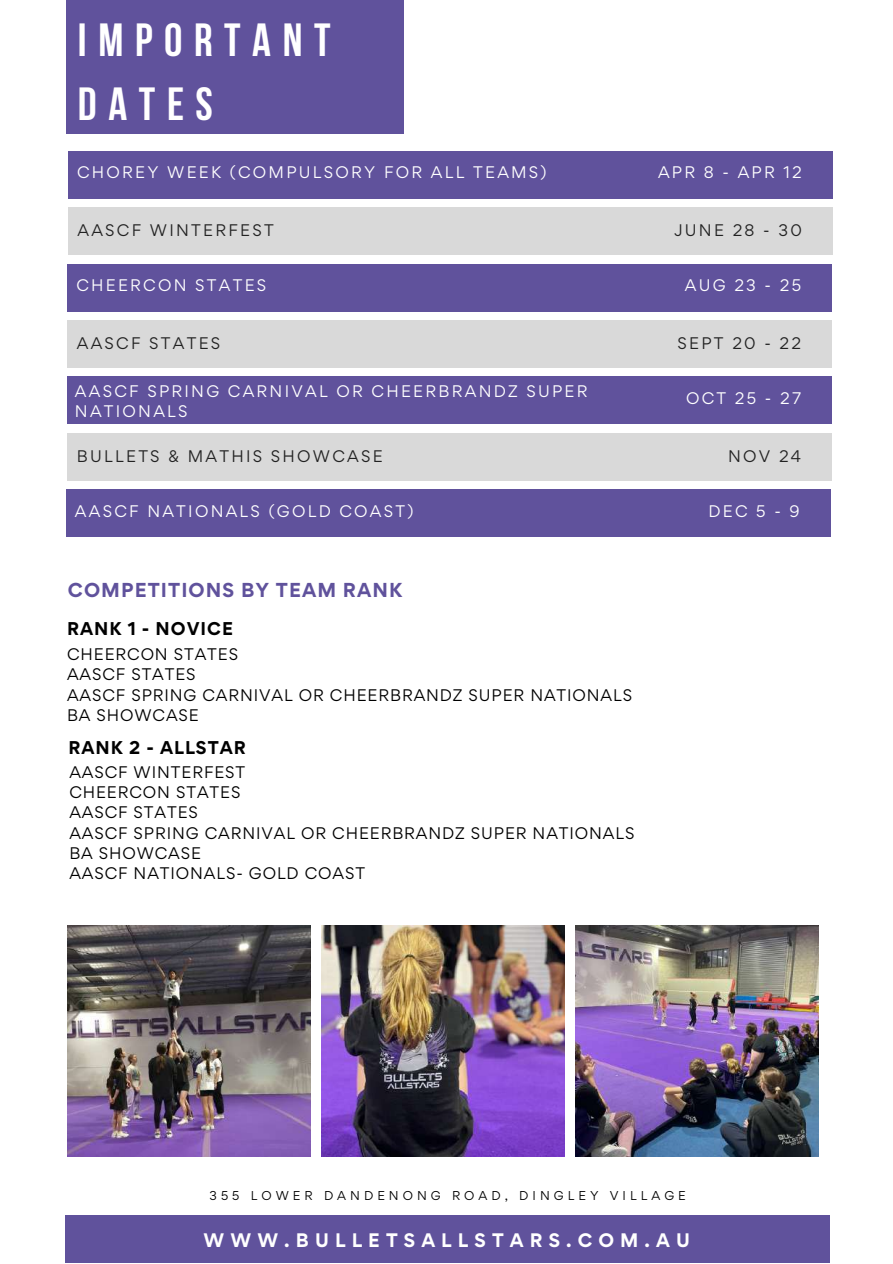
<style>
.page{position:relative;width:893px;height:1264px;background:#fff}
.page>*{position:absolute;margin:0;border:0;box-sizing:border-box;transform-origin:0 0}
.t1{font:700 46.35px/64.1px "Bebas Neue";letter-spacing:.25em;color:#fff}
.t2{font:700 18px "Gordita";letter-spacing:.06em;color:#60529c}
.t3{font:700 17.4px "Gordita";letter-spacing:.35em;color:#fff}
.t4{font:700 16.5px "Gordita";letter-spacing:.06em;color:#000}
.t5{font:15px/20.2px "Gordita";letter-spacing:.06em;color:#000}
.t6{font:15px/20.2px "Gordita";letter-spacing:.15em;color:#fff}
.t7{font:15px "Gordita";letter-spacing:.15em;color:#222}
.t8{font:11.4px "Gordita";letter-spacing:.35em;color:#000}
</style>
<div class="page">
<img style="left:67px;top:925px;width:243px;height:231px">
<img style="left:575px;top:925px;width:243px;height:231px">
<img style="left:321px;top:925px;width:243px;height:231px">
<div style="left:65px;top:1215px;width:764px;height:47px;background:#60529c"></div>
<div style="left:66px;top:0;width:337px;height:133px;background:#60529c"></div>
<div style="left:68px;top:151px;width:764px;height:47px;background:#60529c"></div>
<div style="left:68px;top:207px;width:764px;height:47px;background:#d9d9d9"></div>
<div style="left:68px;top:263px;width:764px;height:48px;background:#60529c"></div>
<div style="left:68px;top:320px;width:764px;height:47px;background:#d9d9d9"></div>
<div style="left:68px;top:376px;width:764px;height:48px;background:#60529c"></div>
<div style="left:68px;top:433px;width:764px;height:47px;background:#d9d9d9"></div>
<div style="left:66px;top:489px;width:764px;height:48px;background:#60529c"></div>
<h1 class="t1" style="left:78px;top:13px;width:254px">IMPORTANT<br>DATES</h1>
<p class="t6" style="left:77px;top:162px;width:471px">CHOREY WEEK (COMPULSORY FOR ALL TEAMS)</p>
<p class="t6" style="left:658px;top:162px;width:145px">APR 8 - APR 12</p>
<p class="t7" style="left:78px;top:220px;width:198px">AASCF WINTERFEST</p>
<p class="t7" style="left:674px;top:220px;width:129px">JUNE 28 - 30</p>
<p class="t6" style="left:76px;top:275px;width:191px">CHEERCON STATES</p>
<p class="t6" style="left:685px;top:275px;width:118px">AUG 23 - 25</p>
<p class="t7" style="left:77px;top:333px;width:145px">AASCF STATES</p>
<p class="t7" style="left:677px;top:333px;width:125px">SEPT 20 - 22</p>
<p class="t6" style="left:75px;top:381px;width:514px">AASCF SPRING CARNIVAL OR CHEERBRANDZ SUPER<br>NATIONALS</p>
<p class="t6" style="left:686px;top:388px;width:117px">OCT 25 - 27</p>
<p class="t7" style="left:77px;top:446px;width:307px">BULLETS &amp; MATHIS SHOWCASE</p>
<p class="t7" style="left:728px;top:446px;width:74px">NOV 24</p>
<p class="t6" style="left:75px;top:501px;width:340px">AASCF NATIONALS (GOLD COAST)</p>
<p class="t6" style="left:708px;top:501px;width:93px">DEC5-9</p>
<p class="t2" style="left:68px;top:578px;width:336px">COMPETITIONS BY TEAM RANK</p>
<p class="t4" style="left:67px;top:617px;width:167px">RANK 1 - NOVICE</p>
<p class="t5" style="left:67px;top:644px;width:566px">CHEERCON STATES<br>AASCF STATES<br>AASCF SPRING CARNIVAL OR CHEERBRANDZ SUPER NATIONALS<br>BA SHOWCASE</p>
<p class="t4" style="left:68px;top:736px;width:179px">RANK 2 - ALLSTAR</p>
<p class="t5" style="left:69px;top:762px;width:566px">AASCF WINTERFEST<br>CHEERCON STATES<br>AASCF STATES<br>AASCF SPRING CARNIVAL OR CHEERBRANDZ SUPER NATIONALS<br>BA SHOWCASE<br>AASCF NATIONALS- GOLD COAST</p>
<p class="t8" style="left:210px;top:1188px;width:477px">355 LOWER DANDENONG ROAD, DINGLEY VILLAGE</p>
<p class="t3" style="left:204px;top:1227px;width:488px">WWW.BULLETSALLSTARS.COM.AU</p>
</div>
